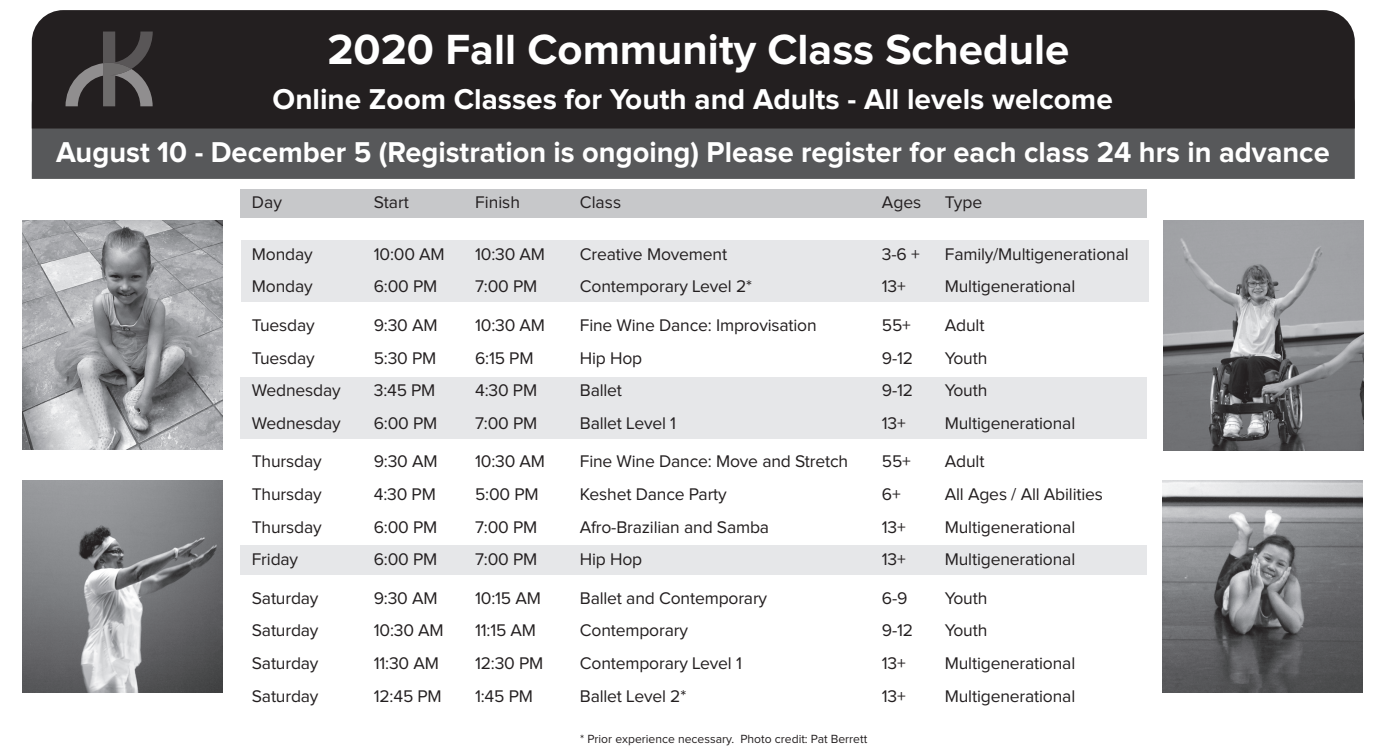
<style>
.page{position:relative;width:1386px;height:756px;background:#fff}
.page>*{position:absolute;margin:0;border:0;box-sizing:border-box;transform-origin:0 0}
.t1{font:700 43.75px "Proxima Nova";color:#fff}
.t2{font:700 29.75px "Proxima Nova";color:#fff}
.t3{font:17.5px "Proxima Nova";letter-spacing:-.01em;color:#231f20}
.t4{font:12.25px "Proxima Nova";color:#231f20}
</style>
<div class="page">
<div style="left:241px;top:189px;width:906px;height:29px;background:#c7c8ca"></div>
<div style="left:241px;top:240px;width:907px;height:62px;background:#e6e7e9"></div>
<div style="left:240px;top:545px;width:907px;height:29px;background:#e6e7e9"></div>
<div style="left:241px;top:377px;width:906px;height:62px;background:#e6e7e9"></div>
<div style="left:32px;top:129px;width:1323px;height:50px;background:#57585a"></div>
<div style="left:32px;top:10px;width:1323px;height:119px;background:#231f20"></div>
<svg style="left:66px;top:32px;width:87px;height:74px;background:#454243"></svg>
<img style="left:22px;top:221px;width:201px;height:229px">
<img style="left:22px;top:481px;width:201px;height:212px">
<img style="left:1163px;top:221px;width:201px;height:230px">
<img style="left:1163px;top:480px;width:200px;height:212px">
<p class="t1" style="left:327px;top:29px;width:743px">2020 Fall Community Class Schedule</p>
<p class="t2" style="left:273px;top:86px;width:842px">Online Zoom Classes for Youth and Adults - All levels welcome</p>
<p class="t2" style="left:56px;top:139px;width:1275px">August 10 - December 5 (Registration is ongoing) Please register for each class 24 hrs in advance</p>
<p class="t3" style="left:252px;top:194px;width:32px">Day</p>
<p class="t3" style="left:374px;top:194px;width:37px">Start</p>
<p class="t3" style="left:475px;top:194px;width:46px">Finish</p>
<p class="t3" style="left:580px;top:194px;width:43px">Class</p>
<p class="t3" style="left:882px;top:194px;width:41px">Ages</p>
<p class="t3" style="left:945px;top:194px;width:39px">Type</p>
<p class="t3" style="left:252px;top:246px;width:62px">Monday</p>
<p class="t3" style="left:374px;top:246px;width:72px">10:00 AM</p>
<p class="t3" style="left:475px;top:246px;width:72px">10:30 AM</p>
<p class="t3" style="left:580px;top:246px;width:149px">Creative Movement</p>
<p class="t3" style="left:882px;top:246px;width:39px">3-6 +</p>
<p class="t3" style="left:945px;top:246px;width:185px">Family/Multigenerational</p>
<p class="t3" style="left:252px;top:279px;width:62px">Monday</p>
<p class="t3" style="left:374px;top:279px;width:65px">6:00 PM</p>
<p class="t3" style="left:475px;top:279px;width:64px">7:00 PM</p>
<p class="t3" style="left:580px;top:279px;width:174px">Contemporary Level 2*</p>
<p class="t3" style="left:882px;top:279px;width:26px">13+</p>
<p class="t3" style="left:945px;top:279px;width:132px">Multigenerational</p>
<p class="t3" style="left:252px;top:317px;width:64px">Tuesday</p>
<p class="t3" style="left:374px;top:317px;width:65px">9:30 AM</p>
<p class="t3" style="left:475px;top:317px;width:72px">10:30 AM</p>
<p class="t3" style="left:580px;top:317px;width:238px">Fine Wine Dance: Improvisation</p>
<p class="t3" style="left:882px;top:317px;width:31px">55+</p>
<p class="t3" style="left:945px;top:317px;width:41px">Adult</p>
<p class="t3" style="left:252px;top:350px;width:64px">Tuesday</p>
<p class="t3" style="left:374px;top:350px;width:64px">5:30 PM</p>
<p class="t3" style="left:475px;top:350px;width:60px">6:15 PM</p>
<p class="t3" style="left:580px;top:350px;width:64px">Hip Hop</p>
<p class="t3" style="left:882px;top:350px;width:33px">9-12</p>
<p class="t3" style="left:945px;top:350px;width:44px">Youth</p>
<p class="t3" style="left:252px;top:382px;width:90px">Wednesday</p>
<p class="t3" style="left:374px;top:382px;width:63px">3:45 PM</p>
<p class="t3" style="left:475px;top:382px;width:64px">4:30 PM</p>
<p class="t3" style="left:580px;top:382px;width:44px">Ballet</p>
<p class="t3" style="left:882px;top:382px;width:33px">9-12</p>
<p class="t3" style="left:945px;top:382px;width:44px">Youth</p>
<p class="t3" style="left:252px;top:415px;width:90px">Wednesday</p>
<p class="t3" style="left:374px;top:415px;width:65px">6:00 PM</p>
<p class="t3" style="left:475px;top:415px;width:64px">7:00 PM</p>
<p class="t3" style="left:580px;top:415px;width:98px">Ballet Level 1</p>
<p class="t3" style="left:882px;top:415px;width:26px">13+</p>
<p class="t3" style="left:945px;top:415px;width:132px">Multigenerational</p>
<p class="t3" style="left:252px;top:453px;width:71px">Thursday</p>
<p class="t3" style="left:374px;top:453px;width:65px">9:30 AM</p>
<p class="t3" style="left:475px;top:453px;width:72px">10:30 AM</p>
<p class="t3" style="left:580px;top:453px;width:270px">Fine Wine Dance: Move and Stretch</p>
<p class="t3" style="left:882px;top:453px;width:31px">55+</p>
<p class="t3" style="left:945px;top:453px;width:41px">Adult</p>
<p class="t3" style="left:252px;top:486px;width:71px">Thursday</p>
<p class="t3" style="left:374px;top:486px;width:64px">4:30 PM</p>
<p class="t3" style="left:475px;top:486px;width:65px">5:00 PM</p>
<p class="t3" style="left:580px;top:486px;width:148px">Keshet Dance Party</p>
<p class="t3" style="left:882px;top:486px;width:20px">6+</p>
<p class="t3" style="left:945px;top:486px;width:160px">All Ages / All Abilities</p>
<p class="t3" style="left:252px;top:519px;width:71px">Thursday</p>
<p class="t3" style="left:374px;top:519px;width:65px">6:00 PM</p>
<p class="t3" style="left:475px;top:519px;width:64px">7:00 PM</p>
<p class="t3" style="left:580px;top:519px;width:191px">Afro-Brazilian and Samba</p>
<p class="t3" style="left:882px;top:519px;width:26px">13+</p>
<p class="t3" style="left:945px;top:519px;width:132px">Multigenerational</p>
<p class="t3" style="left:252px;top:551px;width:48px">Friday</p>
<p class="t3" style="left:374px;top:551px;width:65px">6:00 PM</p>
<p class="t3" style="left:475px;top:551px;width:64px">7:00 PM</p>
<p class="t3" style="left:580px;top:551px;width:64px">Hip Hop</p>
<p class="t3" style="left:882px;top:551px;width:26px">13+</p>
<p class="t3" style="left:945px;top:551px;width:132px">Multigenerational</p>
<p class="t3" style="left:252px;top:590px;width:68px">Saturday</p>
<p class="t3" style="left:374px;top:590px;width:65px">9:30 AM</p>
<p class="t3" style="left:475px;top:590px;width:67px">10:15 AM</p>
<p class="t3" style="left:580px;top:590px;width:189px">Ballet and Contemporary</p>
<p class="t3" style="left:882px;top:590px;width:27px">6-9</p>
<p class="t3" style="left:945px;top:590px;width:44px">Youth</p>
<p class="t3" style="left:252px;top:622px;width:68px">Saturday</p>
<p class="t3" style="left:374px;top:622px;width:72px">10:30 AM</p>
<p class="t3" style="left:475px;top:622px;width:63px">11:15 AM</p>
<p class="t3" style="left:580px;top:622px;width:110px">Contemporary</p>
<p class="t3" style="left:882px;top:622px;width:33px">9-12</p>
<p class="t3" style="left:945px;top:622px;width:44px">Youth</p>
<p class="t3" style="left:252px;top:655px;width:68px">Saturday</p>
<p class="t3" style="left:374px;top:655px;width:67px">11:30 AM</p>
<p class="t3" style="left:475px;top:655px;width:70px">12:30 PM</p>
<p class="t3" style="left:580px;top:655px;width:164px">Contemporary Level 1</p>
<p class="t3" style="left:882px;top:655px;width:26px">13+</p>
<p class="t3" style="left:945px;top:655px;width:132px">Multigenerational</p>
<p class="t3" style="left:252px;top:688px;width:68px">Saturday</p>
<p class="t3" style="left:374px;top:688px;width:69px">12:45 PM</p>
<p class="t3" style="left:475px;top:688px;width:59px">1:45 PM</p>
<p class="t3" style="left:580px;top:688px;width:108px">Ballet Level 2*</p>
<p class="t3" style="left:882px;top:688px;width:26px">13+</p>
<p class="t3" style="left:945px;top:688px;width:132px">Multigenerational</p>
<p class="t4" style="left:580px;top:733px;width:289px">* Prior experience necessary. Photo credit: Pat Berrett</p>
</div>
